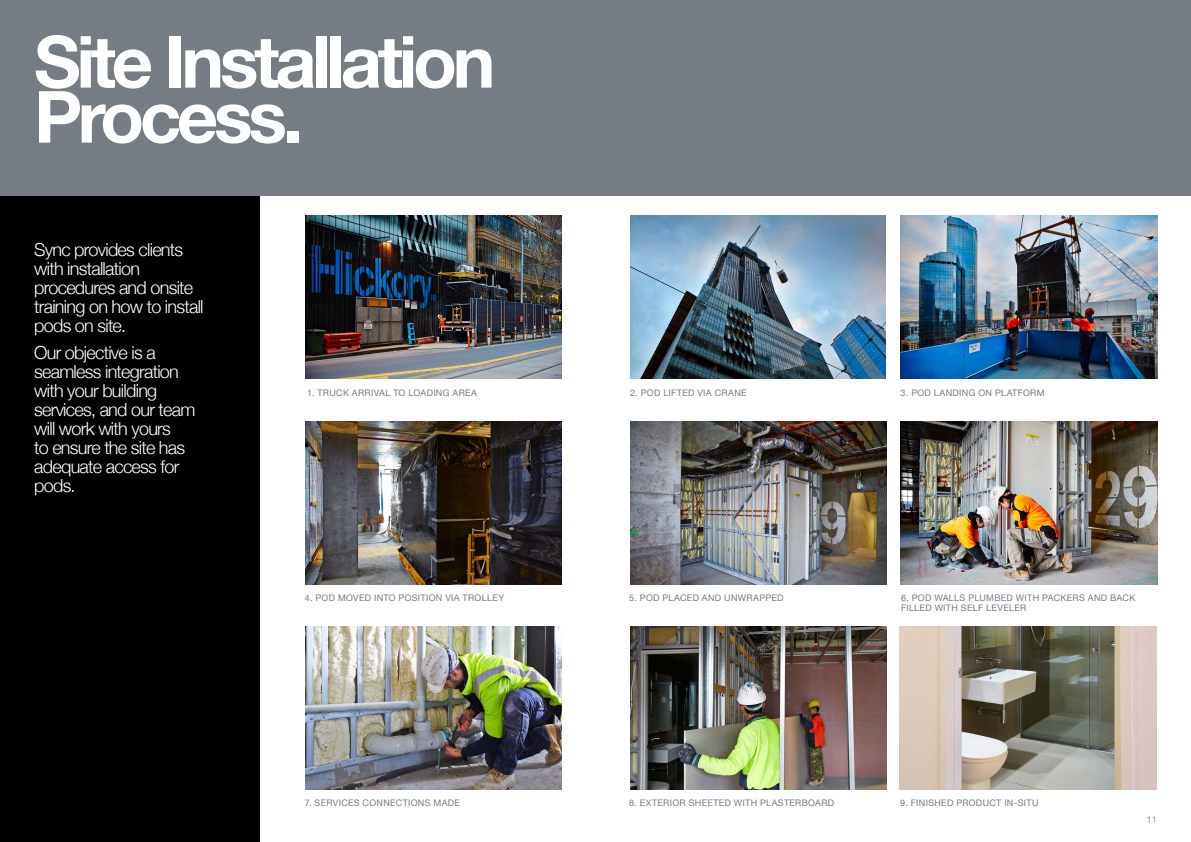
<style>
.page{position:relative;width:1191px;height:842px;background:#fff}
.page>*{position:absolute;margin:0;border:0;box-sizing:border-box;transform-origin:0 0}
.t1{font:700 72px/55px "Helvetica Neue";letter-spacing:-.06em;color:#fff}
.t2{font:300 18px/19px "Helvetica Neue";letter-spacing:-.04em;color:#fff}
.t3{font:300 9.5px "Helvetica Neue";color:#777c84}
.t4{font:9px/10px "Helvetica Neue";letter-spacing:.035em;color:#757c83}
</style>
<div class="page">
<div style="left:0;top:0;width:259px;height:842px;background:#000"></div>
<div style="left:0;top:0;width:1191px;height:196px;background:#757c83"></div>
<img style="left:900px;top:215px;width:257px;height:163px">
<img style="left:305px;top:422px;width:256px;height:163px">
<img style="left:900px;top:422px;width:257px;height:163px">
<img style="left:630px;top:626px;width:257px;height:163px">
<img style="left:305px;top:626px;width:256px;height:163px">
<img style="left:899px;top:626px;width:258px;height:163px">
<img style="left:306px;top:215px;width:255px;height:163px">
<img style="left:630px;top:215px;width:256px;height:163px">
<img style="left:630px;top:422px;width:257px;height:163px">
<h1 class="t1" style="left:34px;top:36px;width:463px">Site Installation<br>Process.</h1>
<h2 class="t2" style="left:34px;top:239px;width:171px">Sync provides clients with installation procedures and onsite training on how to install pods on site.</h2>
<h2 class="t2" style="left:34px;top:342px;width:163px">Our objective is a seamless integration with your building services, and our team will work with yours<br>to ensure the site has adequate access for pods.</h2>
<p class="t4" style="left:307px;top:388px;width:171px">1. TRUCK ARRIVAL TO LOADING AREA</p>
<p class="t4" style="left:630px;top:388px;width:118px">2. POD LIFTED VIA CRANE</p>
<p class="t4" style="left:900px;top:388px;width:145px">3. POD LANDING ON PLATFORM</p>
<p class="t4" style="left:305px;top:593px;width:201px">4. POD MOVED INTO POSITION VIA TROLLEY</p>
<p class="t4" style="left:629px;top:593px;width:156px">5. POD PLACED AND UNWRAPPED</p>
<p class="t4" style="left:901px;top:593px;width:236px">6. POD WALLS PLUMBED WITH PACKERS AND BACK<br>FILLED WITH SELF LEVELER</p>
<p class="t4" style="left:305px;top:798px;width:157px">7. SERVICES CONNECTIONS MADE</p>
<p class="t4" style="left:629px;top:798px;width:206px">8. EXTERIOR SHEETED WITH PLASTERBOARD</p>
<p class="t4" style="left:900px;top:798px;width:140px">9. FINISHED PRODUCT IN-SITU</p>
<p class="t3" style="left:1146px;top:812px;width:12px">11</p>
</div>
